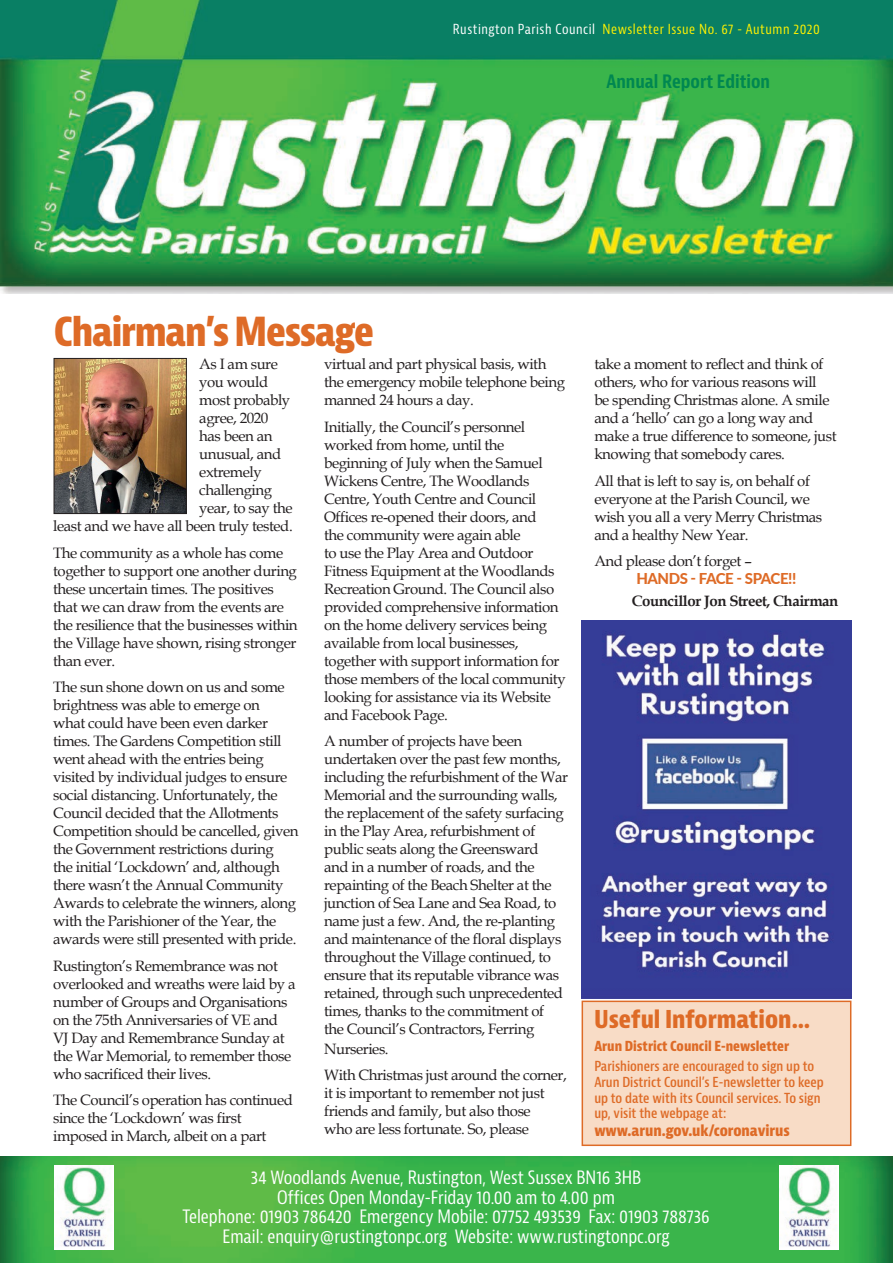
<style>
.page{position:relative;width:893px;height:1263px;background:#fff}
.page>*{position:absolute;margin:0;border:0;box-sizing:border-box;transform-origin:0 0}
.t1{font:700 condensed 39px "Bernina Sans";letter-spacing:-.03em;color:#de6b27}
.t2{font:700 condensed 24px "Bernina Sans";color:#de6b27}
.t3{font:condensed 18px/19.5px "Bernina Sans";color:#fff;text-align:center}
.t4{font:700 condensed 18px "Bernina Sans";color:#008751}
.t5{font:15px/18px "Book Antiqua";letter-spacing:-.03em;color:#231f20}
.t6{font:700 15px "Book Antiqua";letter-spacing:-.03em;color:#231f20}
.t7{font:700 condensed 15px "Bernina Sans";color:#de6b27}
.t8{font:800 15px "Lato";letter-spacing:-.03em;color:#de6b27}
.t9{font:600 condensed 13.5px/15.8px "Bernina Sans";color:#de6b27}
.t10{font:condensed 13.5px "Bernina Sans";letter-spacing:.04em;color:#fff101}
.t11{font:700 condensed 13.5px "Bernina Sans";color:#de6b27}
.s1{color:#fff}
</style>
<div class="page">
<img style="left:0;top:1157px;width:893px;height:106px">
<img style="left:0;top:0;width:893px;height:293px">
<img style="left:56px;top:360px;width:129px;height:152px">
<div style="left:54px;top:358px;width:133px;height:156px;border:1px solid #231f20"></div>
<img style="left:54px;top:1165px;width:59px;height:84px">
<img style="left:780px;top:1165px;width:59px;height:84px">
<img style="left:581px;top:621px;width:270px;height:377px">
<div style="left:582px;top:1000px;width:269px;height:146px;background:#f8dcc6;border:2px solid #de6b27"></div>
<p class="t10" style="left:453px;top:21px;width:368px"><span class="s1">Rustington Parish Council</span> Newsletter Issue No. 67 - Autumn 2020</p>
<p class="t4" style="left:606px;top:70px;width:165px">Annual Report Edition</p>
<h1 class="t1" style="left:54px;top:308px;width:322px">Chairman’s Message</h1>
<p class="t5" style="left:199px;top:355px;width:80px">As I am sure</p>
<p class="t5" style="left:199px;top:373px;width:70px">you would</p>
<p class="t5" style="left:199px;top:391px;width:92px">most probably</p>
<p class="t5" style="left:199px;top:409px;width:71px">agree, 2020</p>
<p class="t5" style="left:199px;top:427px;width:75px">has been an</p>
<p class="t5" style="left:199px;top:445px;width:84px">unusual, and</p>
<p class="t5" style="left:199px;top:463px;width:64px">extremely</p>
<p class="t5" style="left:199px;top:481px;width:74px">challenging</p>
<p class="t5" style="left:199px;top:499px;width:95px">year, to say the</p>
<p class="t5" style="left:53px;top:517px;width:241px">least and we have all been truly tested.</p>
<p class="t5" style="left:53px;top:543px;width:246px">The community as a whole has come together to support one another during these uncertain times. The positives that we can draw from the events are the resilience that the businesses within the Village have shown, rising stronger than ever.</p>
<p class="t5" style="left:53px;top:678px;width:247px">The sun shone down on us and some brightness was able to emerge on<br>what could have been even darker times. The Gardens Competition still went ahead with the entries being visited by individual judges to ensure social distancing. Unfortunately, the Council decided that the Allotments Competition should be cancelled, given the Government restrictions during<br>the initial ‘Lockdown’ and, although there wasn’t the Annual Community Awards to celebrate the winners, along with the Parishioner of the Year, the awards were still presented with pride.</p>
<p class="t5" style="left:53px;top:956px;width:244px">Rustington’s Remembrance was not overlooked and wreaths were laid by a number of Groups and Organisations on the 75th Anniversaries of VE and VJ Day and Remembrance Sunday at the War Memorial, to remember those who sacrificed their lives.</p>
<p class="t5" style="left:53px;top:1091px;width:241px">The Council’s operation has continued since the ‘Lockdown’ was first imposed in March, albeit on a part</p>
<p class="t5" style="left:324px;top:355px;width:242px">virtual and part physical basis, with the emergency mobile telephone being manned 24 hours a day.</p>
<p class="t5" style="left:324px;top:417px;width:243px">Initially, the Council’s personnel worked from home, until the beginning of July when the Samuel Wickens Centre, The Woodlands Centre, Youth Centre and Council Offices re-opened their doors, and<br>the community were again able<br>to use the Play Area and Outdoor Fitness Equipment at the Woodlands Recreation Ground. The Council also provided comprehensive information on the home delivery services being available from local businesses, together with support information for those members of the local community looking for assistance via its Website and Facebook Page.</p>
<p class="t5" style="left:324px;top:732px;width:245px">A number of projects have been undertaken over the past few months, including the refurbishment of the War Memorial and the surrounding walls, the replacement of the safety surfacing in the Play Area, refurbishment of public seats along the Greensward<br>and in a number of roads, and the repainting of the Beach Shelter at the junction of Sea Lane and Sea Road, to name just a few. And, the re-planting and maintenance of the floral displays throughout the Village continued, to ensure that its reputable vibrance was retained, through such unprecedented times, thanks to the commitment of<br>the Council’s Contractors, Ferring</p>
<p class="t5" style="left:324px;top:1035px;width:244px;line-height:26.5px">Nurseries.<br>With Christmas just around the corner,</p>
<p class="t5" style="left:324px;top:1084px;width:222px">it is important to remember not just friends and family, but also those who are less fortunate. So, please</p>
<p class="t5" style="left:594px;top:355px;width:244px">take a moment to reflect and think of others, who for various reasons will<br>be spending Christmas alone. A smile and a ‘hello’ can go a long way and make a true difference to someone, just knowing that somebody cares.</p>
<p class="t5" style="left:594px;top:471px;width:229px">All that is left to say is, on behalf of everyone at the Parish Council, we wish you all a very Merry Christmas and a healthy New Year.</p>
<p class="t5" style="left:594px;top:552px;width:159px">And please don’t forget –</p>
<p class="t8" style="left:636px;top:568px;width:161px">HANDS - FACE - SPACE!!</p>
<p class="t6" style="left:632px;top:591px;width:208px">Councillor Jon Street, Chairman</p>
<h2 class="t2" style="left:594px;top:1005px;width:218px">Useful Information…</h2>
<p class="t11" style="left:594px;top:1038px;width:196px">Arun District Council E-newsletter</p>
<p class="t9" style="left:594px;top:1059px;width:231px">Parishioners are encouraged to sign up to Arun District Council’s E-newsletter to keep up to date with its Council services. To sign up, visit the webpage at:</p>
<p class="t7" style="left:594px;top:1122px;width:197px">www.arun.gov.uk/coronavirus</p>
<p class="t3" style="left:182px;top:1168px;width:529px">34 Woodlands Avenue, Rustington, West Sussex BN16 3HB<br>Offices Open Monday-Friday 10.00 am to 4.00 pm<br>Telephone: 01903 786420 Emergency Mobile: 07752 493539 Fax: 01903 788736<br>Email: enquiry@rustingtonpc.org Website: www.rustingtonpc.org</p>
</div>
